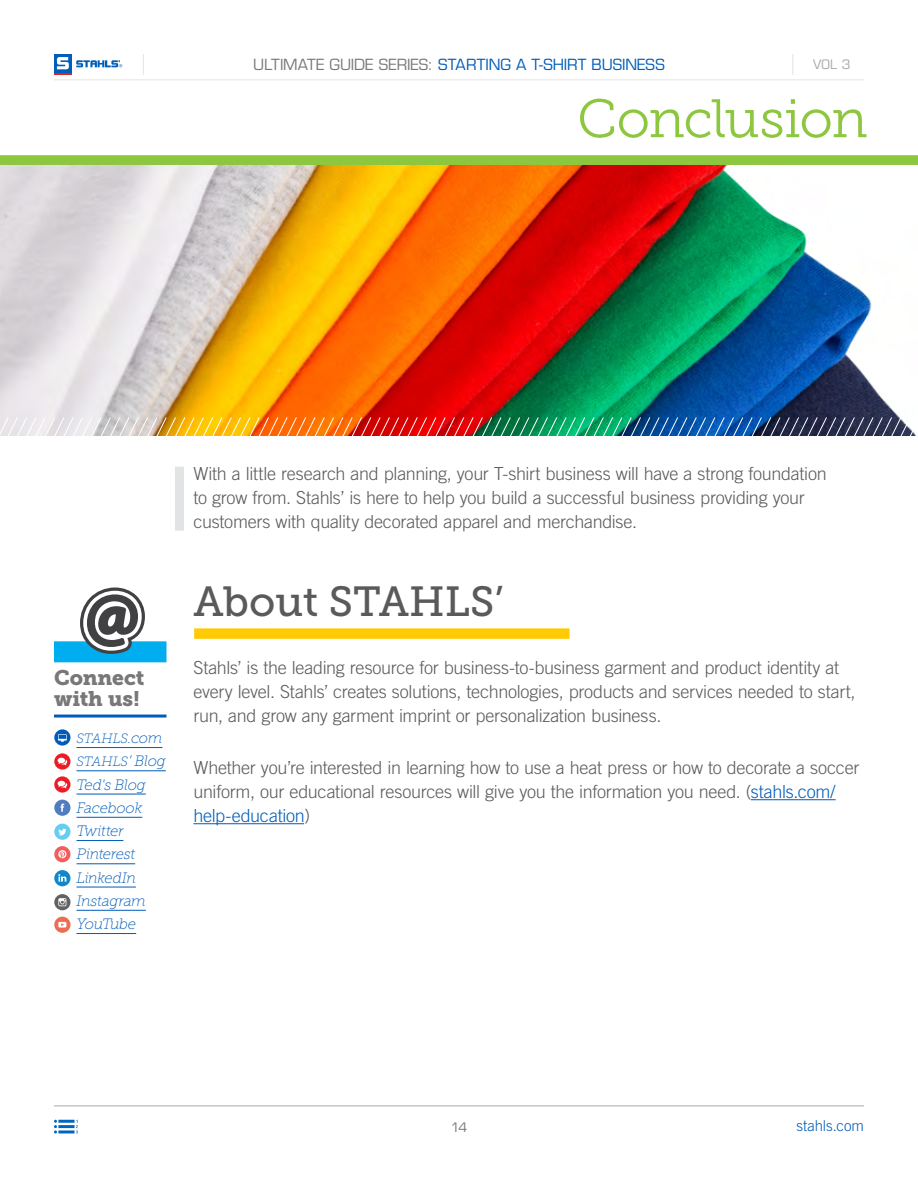
<style>
.page{position:relative;width:918px;height:1188px;background:#fff}
.page>*{position:absolute;margin:0;border:0;box-sizing:border-box;transform-origin:0 0}
.t1{font:54px "Museo Slab 300";letter-spacing:-.025em;color:#8dc63f}
.t2{font:42px "Museo Slab 500";color:#5a5a5a}
.t3{font:21px/21px "Museo Slab 900";letter-spacing:-.005em;color:#787878}
.t4{font:300 18px/24px "Trade Gothic LT Std";letter-spacing:-.015em;color:#5a5a5a}
.t5{font:italic 15px/23.2px "Museo Slab 100";letter-spacing:-.02em;color:#005cb9}
.t6{font:15px "Eurostile LT Std";letter-spacing:-.005em;color:#005db9}
.t7{font:300 15px "Trade Gothic LT Std";letter-spacing:-.005em;color:#005cb9}
.t8{font:italic 13.5px/23.2px "Museo Slab 100";letter-spacing:-.005em;color:#005cb9}
.t9{font:12.75px "Eurostile LT Std";color:#a7a9ac}
.t10{font:12.75px "Eurostile LT Std";color:#787878}
.s1{color:#787878}
.s2{font-size:15px}
.s3{color:#005cb9}
</style>
<div class="page">
<hr style="left:54px;top:80px;width:810px;height:1px;background:#e2e3e4">
<hr style="left:54px;top:1106px;width:810px;height:1px;background:#a7a9ac">
<svg style="left:792px;top:54px;width:1px;height:21px"></svg>
<svg style="left:143px;top:54px;width:1px;height:21px"></svg>
<div style="left:54px;top:54px;width:17px;height:18px;background:#005db9"></div>
<svg style="left:54px;top:57px;width:68px;height:18px"></svg>
<hr style="left:58px;top:1120px;width:17px;height:3px;background:#0065bd">
<hr style="left:58px;top:1125px;width:17px;height:3px;background:#0065bd">
<svg style="left:54px;top:1120px;width:3px;height:13px"></svg>
<hr style="left:58px;top:1130px;width:17px;height:3px;background:#0065bd">
<svg style="left:76px;top:1120px;width:2px;height:13px"></svg>
<hr style="left:751px;top:799px;width:85px;height:1px;background:#005cb9">
<hr style="left:194px;top:823px;width:110px;height:1px;background:#005cb9">
<div style="left:0;top:155px;width:918px;height:11px;background:#8dc63f"></div>
<div style="left:194px;top:628px;width:376px;height:11px;background:#ffcb05"></div>
<img style="left:0;top:166px;width:899px;height:250px">
<div style="left:175px;top:467px;width:9px;height:64px;background:#e2e3e4"></div>
<hr style="left:76px;top:747px;width:86px;height:1px;background:#005cb9">
<hr style="left:76px;top:770px;width:90px;height:1px;background:#005cb9">
<hr style="left:76px;top:794px;width:70px;height:1px;background:#005cb9">
<hr style="left:76px;top:817px;width:66px;height:1px;background:#005cb9">
<hr style="left:76px;top:840px;width:47px;height:1px;background:#005cb9">
<hr style="left:76px;top:863px;width:59px;height:1px;background:#005cb9">
<hr style="left:76px;top:887px;width:60px;height:1px;background:#005cb9">
<hr style="left:76px;top:910px;width:70px;height:1px;background:#005cb9">
<hr style="left:76px;top:933px;width:60px;height:1px;background:#005cb9">
<div style="left:54px;top:641px;width:112px;height:21px;background:#00aeef"></div>
<hr style="left:54px;top:715px;width:112px;height:3px;background:#005cb9">
<div style="left:54px;top:800px;width:16px;height:16px;background:#517cbe;border-radius:50%"></div>
<svg style="left:60px;top:804px;width:4px;height:8px"></svg>
<svg style="left:54px;top:824px;width:17px;height:16px"></svg>
<svg style="left:58px;top:829px;width:8px;height:6px"></svg>
<svg style="left:54px;top:846px;width:16px;height:16px"></svg>
<svg style="left:58px;top:850px;width:8px;height:8px"></svg>
<div style="left:54px;top:870px;width:16px;height:16px;background:#0f87c9;border-radius:50%"></div>
<svg style="left:58px;top:874px;width:8px;height:8px"></svg>
<svg style="left:54px;top:917px;width:16px;height:16px"></svg>
<svg style="left:58px;top:922px;width:8px;height:6px"></svg>
<svg style="left:54px;top:894px;width:16px;height:16px"></svg>
<svg style="left:58px;top:898px;width:8px;height:8px"></svg>
<svg style="left:54px;top:753px;width:16px;height:17px"></svg>
<svg style="left:54px;top:776px;width:16px;height:17px"></svg>
<svg style="left:58px;top:758px;width:9px;height:7px"></svg>
<svg style="left:58px;top:781px;width:9px;height:7px"></svg>
<svg style="left:54px;top:729px;width:16px;height:17px"></svg>
<svg style="left:58px;top:734px;width:9px;height:8px"></svg>
<svg style="left:80px;top:588px;width:65px;height:66px"></svg>
<img style="left:0;top:416px;width:917px;height:20px">
<p class="t6" style="left:253px;top:56px;width:413px"><span class="s1">ULTIMATE GUIDE SERIES:</span> STARTING A T-SHIRT BUSINESS</p>
<p class="t9" style="left:813px;top:57px;width:39px">VOL 3</p>
<h1 class="t1" style="left:577px;top:89px;width:292px">Conclusion</h1>
<p class="t3" style="left:54px;top:667px;width:92px">Connect with us!</p>
<p class="t8" style="left:76px;top:727px;width:91px">STAHLS<span class="s2">.com<br></span>STAHLS<span class="s2">’ Blog</span></p>
<p class="t5" style="left:77px;top:773px;width:71px">Ted's Blog<br>Facebook<br>Twitter<br>Pinterest<br>LinkedIn<br>Instagram<br>YouTube</p>
<p class="t4" style="left:194px;top:461px;width:635px">With a little research and planning, your T-shirt business will have a strong foundation to grow from. Stahls’ is here to help you build a successful business providing your customers with quality decorated apparel and merchandise.</p>
<h2 class="t2" style="left:194px;top:578px;width:312px">About STAHLS’</h2>
<p class="t4" style="left:194px;top:655px;width:664px">Stahls’ is the leading resource for business-to-business garment and product identity at every level. Stahls’ creates solutions, technologies, products and services needed to start, run, and grow any garment imprint or personalization business.</p>
<p class="t4" style="left:194px;top:755px;width:667px">Whether you’re interested in learning how to use a heat press or how to decorate a soccer uniform, our educational resources will give you the information you need. (<span class="s3">stahls.com/ help-education</span>)</p>
<p class="t10" style="left:451px;top:1120px;width:18px">14</p>
<p class="t7" style="left:797px;top:1116px;width:69px">stahls.com</p>
</div>
